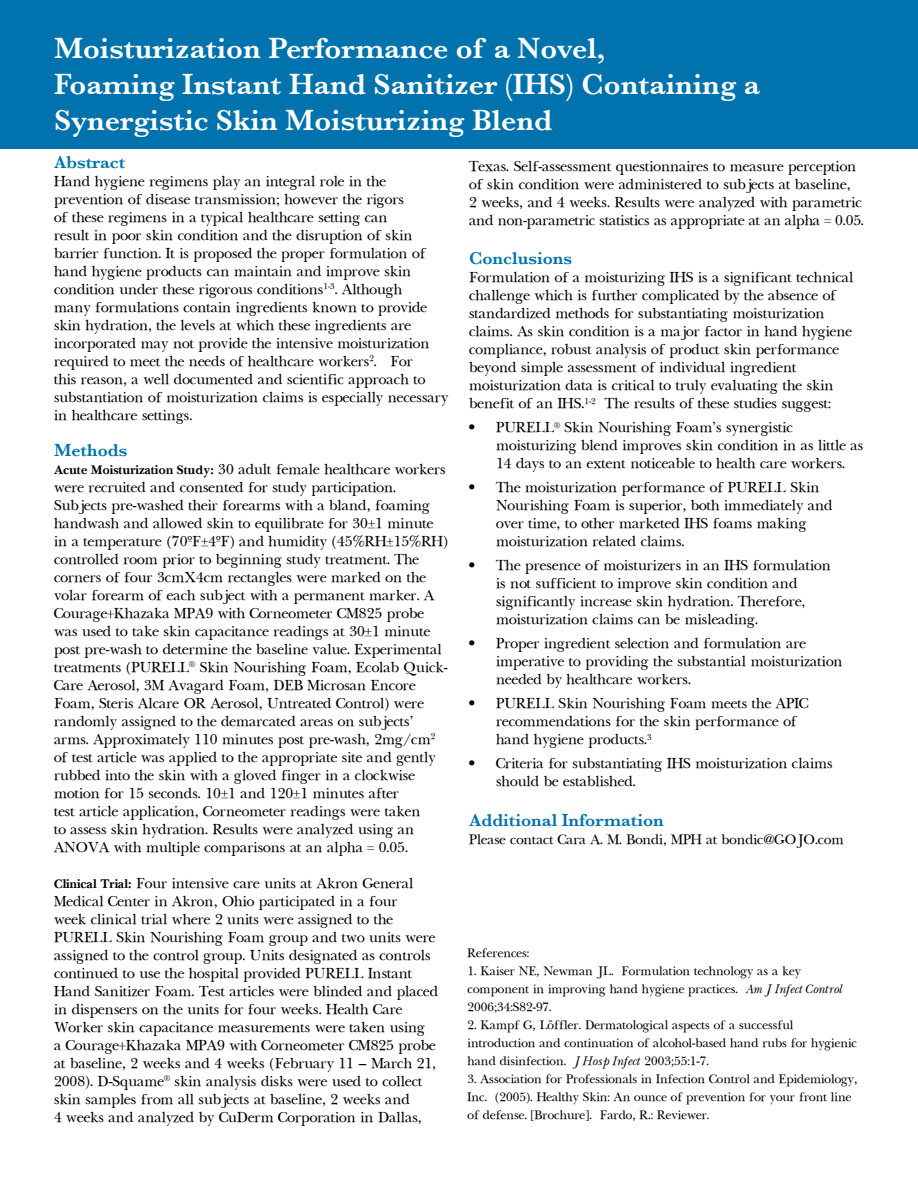
<style>
.page{position:relative;width:918px;height:1188px;background:#fff}
.page>*{position:absolute;margin:0;border:0;box-sizing:border-box;transform-origin:0 0}
.t1{font:600 30px/36px "Baskerville";color:#fff}
.t2{font:600 18px "Baskerville";color:#0073ae}
.t3{font:15px/18px "Baskerville S Si";color:#000}
.t4{font:14.25px "Baskerville S Si";color:#000}
.t5{font:12.75px/18px "Baskerville S Si";color:#000}
.s1{font-weight:700}
.s2{font-style:italic}
</style>
<div class="page">
<div style="left:0;top:0;width:918px;height:148px;background:#0073ae"></div>
<h1 class="t1" style="left:54px;top:30px;width:708px">Moisturization Performance of a Novel,<br>Foaming Instant Hand Sanitizer (IHS) Containing a<br>Synergistic Skin Moisturizing Blend</h1>
<p class="t3" style="left:469px;top:157px;width:396px">Texas. Self-assessment questionnaires to measure perception of skin condition were administered to subjects at baseline,<br>2 weeks, and 4 weeks. Results were analyzed with parametric and non-parametric statistics as appropriate at an alpha = 0.05.</p>
<p class="t2" style="left:469px;top:248px;width:104px">Conclusions</p>
<p class="t3" style="left:469px;top:268px;width:386px">Formulation of a moisturizing IHS is a significant technical challenge which is further complicated by the absence of standardized methods for substantiating moisturization claims. As skin condition is a major factor in hand hygiene compliance, robust analysis of product skin performance beyond simple assessment of individual ingredient moisturization data is critical to truly evaluating the skin benefit of an IHS.<sup>1-2</sup> The results of these studies suggest:</p>
<p class="t3" style="left:496px;top:418px;width:369px;text-indent:-27px">• PURELL<sup>®</sup> Skin Nourishing Foam’s synergistic moisturizing blend improves skin condition in as little as<br>14 days to an extent noticeable to health care workers.</p>
<p class="t3" style="left:496px;top:478px;width:338px;text-indent:-27px">• The moisturization performance of PURELL Skin Nourishing Foam is superior, both immediately and over time, to other marketed IHS foams making moisturization related claims.</p>
<p class="t3" style="left:496px;top:556px;width:336px;text-indent:-27px">• The presence of moisturizers in an IHS formulation is not sufficient to improve skin condition and significantly increase skin hydration. Therefore, moisturization claims can be misleading.</p>
<p class="t3" style="left:496px;top:634px;width:348px;text-indent:-27px">• Proper ingredient selection and formulation are imperative to providing the substantial moisturization needed by healthcare workers.</p>
<p class="t3" style="left:496px;top:694px;width:314px;text-indent:-27px">• PURELL Skin Nourishing Foam meets the APIC recommendations for the skin performance of hand hygiene products.<sup>3</sup></p>
<p class="t3" style="left:496px;top:754px;width:338px;text-indent:-27px">• Criteria for substantiating IHS moisturization claims should be established.</p>
<p class="t2" style="left:469px;top:810px;width:196px">Additional Information</p>
<p class="t4" style="left:469px;top:831px;width:376px">Please contact Cara A. M. Bondi, MPH at bondic@GOJO.com</p>
<p class="t2" style="left:54px;top:152px;width:73px">Abstract</p>
<p class="t3" style="left:54px;top:172px;width:396px">Hand hygiene regimens play an integral role in the prevention of disease transmission; however the rigors<br>of these regimens in a typical healthcare setting can<br>result in poor skin condition and the disruption of skin barrier function. It is proposed the proper formulation of hand hygiene products can maintain and improve skin condition under these rigorous conditions<sup>1-3</sup>. Although<br>many formulations contain ingredients known to provide skin hydration, the levels at which these ingredients are incorporated may not provide the intensive moisturization required to meet the needs of healthcare workers<sup>2</sup>. For<br>this reason, a well documented and scientific approach to substantiation of moisturization claims is especially necessary in healthcare settings.</p>
<p class="t2" style="left:54px;top:440px;width:75px">Methods</p>
<p class="t3" style="left:54px;top:460px;width:396px"><span class="s1">Acute Moisturization Study:</span> 30 adult female healthcare workers were recruited and consented for study participation.<br>Subjects pre-washed their forearms with a bland, foaming handwash and allowed skin to equilibrate for 30±1 minute in a temperature (70ºF±4ºF) and humidity (45%RH±15%RH) controlled room prior to beginning study treatment. The corners of four 3cmX4cm rectangles were marked on the volar forearm of each subject with a permanent marker. A Courage+Khazaka MPA9 with Corneometer CM825 probe was used to take skin capacitance readings at 30±1 minute post pre-wash to determine the baseline value. Experimental treatments (PURELL<sup>®</sup> Skin Nourishing Foam, Ecolab Quick-Care Aerosol, 3M Avagard Foam, DEB Microsan Encore Foam, Steris Alcare OR Aerosol, Untreated Control) were randomly assigned to the demarcated areas on subjects’ arms. Approximately 110 minutes post pre-wash, 2mg/cm<sup>2 </sup>of test article was applied to the appropriate site and gently rubbed into the skin with a gloved finger in a clockwise motion for 15 seconds. 10±1 and 120±1 minutes after<br>test article application, Corneometer readings were taken<br>to assess skin hydration. Results were analyzed using an ANOVA with multiple comparisons at an alpha = 0.05.</p>
<p class="t3" style="left:54px;top:874px;width:386px"><span class="s1">Clinical Trial:</span> Four intensive care units at Akron General Medical Center in Akron, Ohio participated in a four<br>week clinical trial where 2 units were assigned to the PURELL Skin Nourishing Foam group and two units were assigned to the control group. Units designated as controls continued to use the hospital provided PURELL Instant Hand Sanitizer Foam. Test articles were blinded and placed in dispensers on the units for four weeks. Health Care Worker skin capacitance measurements were taken using<br>a Courage+Khazaka MPA9 with Corneometer CM825 probe at baseline, 2 weeks and 4 weeks (February 11 – March 21, 2008). D-Squame<sup>®</sup> skin analysis disks were used to collect skin samples from all subjects at baseline, 2 weeks and<br>4 weeks and analyzed by CuDerm Corporation in Dallas,</p>
<p class="t5" style="left:468px;top:944px;width:63px">References:</p>
<p class="t5" style="left:468px;top:962px;width:377px">1. Kaiser NE, Newman JL. Formulation technology as a key component in improving hand hygiene practices. <span class="s2">Am J Infect Control<br></span>2006;34:S82-97.</p>
<p class="t5" style="left:468px;top:1016px;width:391px">2. Kampf G, Löffler. Dermatological aspects of a successful introduction and continuation of alcohol-based hand rubs for hygienic hand disinfection. <span class="s2">J Hosp Infect</span> 2003;55:1-7.</p>
<p class="t5" style="left:468px;top:1070px;width:391px">3. Association for Professionals in Infection Control and Epidemiology,<br>Inc. (2005). Healthy Skin: An ounce of prevention for your front line of defense. [Brochure]. Fardo, R.: Reviewer.</p>
</div>
